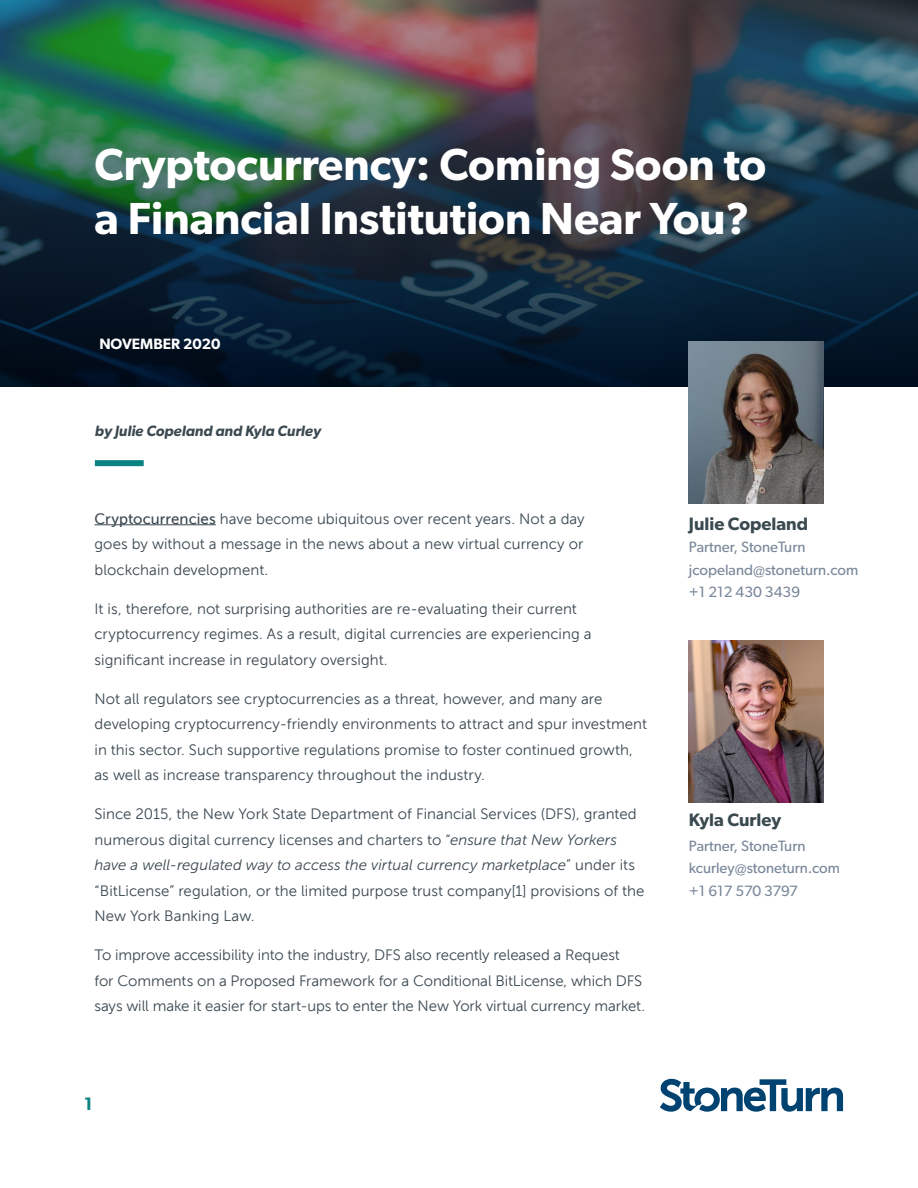
<style>
.page{position:relative;width:918px;height:1188px;background:#fff}
.page>*{position:absolute;margin:0;border:0;box-sizing:border-box;transform-origin:0 0}
.t1{font:600 45px/54px "Gibson";color:#fff}
.t2{font:600 18px "Gibson";color:#3a4850}
.t3{font:600 18px "Gibson";color:#0a8282}
.t4{font:15px/25.5px "Museo Sans 300";color:#3a4850}
.t5{font:15px "Gibson";color:#788799}
.t6{font:italic 600 15px "Gibson";color:#3a4850}
.t7{font:15px "Gibson";letter-spacing:-.02em;color:#788799}
.t8{font:600 15px "Gibson";color:#fff}
.s1{font-family:"Museo Sans 500"}
.s2{font-style:italic}
</style>
<div class="page">
<img style="left:0;top:0;width:918px;height:73px">
<img style="left:0;top:73px;width:918px;height:314px">
<hr style="left:94px;top:524px;width:122px;height:1px;background:#3a4850">
<img style="left:689px;top:341px;width:135px;height:162px">
<img style="left:689px;top:640px;width:135px;height:162px">
<svg style="left:660px;top:1079px;width:183px;height:33px"></svg>
<div style="left:95px;top:460px;width:49px;height:6px;background:#0a8282"></div>
<p class="t1" style="left:94px;top:137px;width:673px">Cryptocurrency: Coming Soon to a Financial Institution Near You?</p>
<p class="t8" style="left:99px;top:335px;width:123px">NOVEMBER 2020</p>
<p class="t6" style="left:95px;top:422px;width:228px">by Julie Copeland and Kyla Curley</p>
<p class="t4" style="left:94px;top:506px;width:492px;text-align:justify"><span class="s1">Cryptocurrencies</span> have become ubiquitous over recent years. Not a day goes by without a message in the news about a new virtual currency or blockchain development.</p>
<p class="t4" style="left:94px;top:596px;width:499px">It is, therefore, not surprising authorities are re-evaluating their current cryptocurrency regimes. As a result, digital currencies are experiencing a significant increase in regulatory oversight.</p>
<p class="t4" style="left:94px;top:686px;width:554px">Not all regulators see cryptocurrencies as a threat, however, and many are developing cryptocurrency-friendly environments to attract and spur investment in this sector. Such supportive regulations promise to foster continued growth, as well as increase transparency throughout the industry.</p>
<p class="t4" style="left:94px;top:801px;width:552px">Since 2015, the New York State Department of Financial Services (DFS), granted numerous digital currency licenses and charters to “<span class="s2">ensure that New Yorkers have a well-regulated way to access the virtual currency marketplace</span>” under its “BitLicense” regulation, or the limited purpose trust company[1] provisions of the New York Banking Law.</p>
<p class="t4" style="left:94px;top:942px;width:552px">To improve accessibility into the industry, DFS also recently released a Request<br>for Comments on a Proposed Framework for a Conditional BitLicense, which DFS says will make it easier for start-ups to enter the New York virtual currency market.</p>
<p class="t3" style="left:84px;top:1093px;width:10px">1</p>
<p class="t2" style="left:689px;top:513px;width:121px">Julie Copeland</p>
<p class="t5" style="left:689px;top:538px;width:118px">Partner, StoneTurn</p>
<p class="t5" style="left:689px;top:560px;width:171px">jcopeland@stoneturn.com</p>
<p class="t5" style="left:689px;top:583px;width:113px">+1 212 430 3439</p>
<p class="t2" style="left:689px;top:809px;width:94px">Kyla Curley</p>
<p class="t5" style="left:689px;top:837px;width:118px">Partner, StoneTurn</p>
<p class="t5" style="left:689px;top:859px;width:153px">kcurley@stoneturn.com</p>
<p class="t7" style="left:689px;top:882px;width:111px">+1 617 570 3797</p>
</div>
